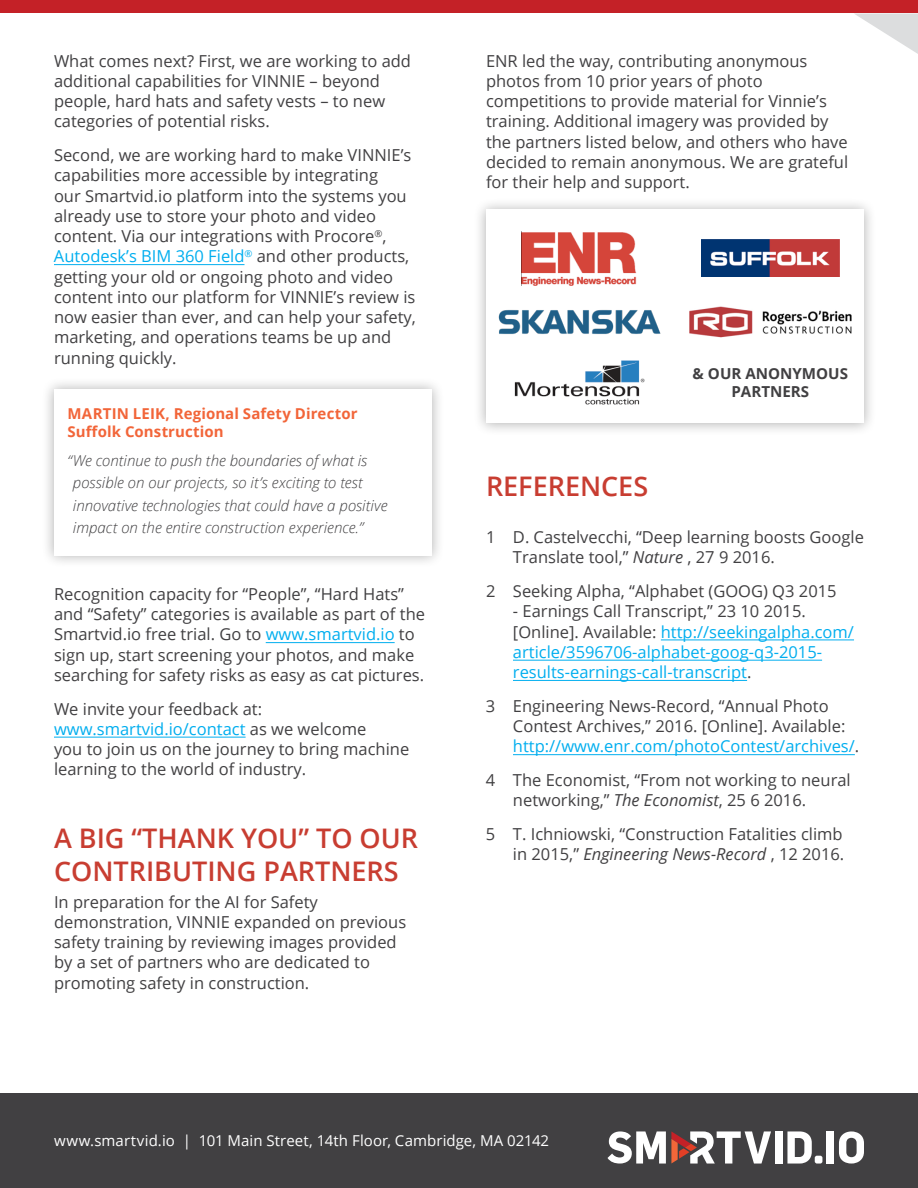
<style>
.page{position:relative;width:918px;height:1188px;background:#fff}
.page>*{position:absolute;margin:0;border:0;box-sizing:border-box;transform-origin:0 0}
.t1{font:600 27px/32.4px "Open Sans";color:#c83d31}
.t2{font:16.5px/20.2px "Open Sans";color:#414042}
.t3{font:16.5px/20.2px "Open Sans";color:#00aeef}
.t4{font:700 15.15px/18.1px "Open Sans";color:#414042;text-align:center}
.t5{font:italic 300 15px/22.5px "Open Sans";color:#414042}
.t6{font:15px "Open Sans";letter-spacing:.005em;color:#fff}
.t7{font:700 15px/18px "Open Sans";letter-spacing:.005em;color:#f26539}
.s1{color:#00aeef}
.s2{font-style:italic}
.s3{color:#414042}
</style>
<div class="page">
<svg style="left:855px;top:14px;width:63px;height:40px"></svg>
<div style="left:0;top:0;width:918px;height:14px;background:#c42127"></div>
<div style="left:0;top:1094px;width:918px;height:94px;background:#414042"></div>
<div style="left:815px;top:1156px;width:7px;height:8px;background:#fff;border-radius:2px"></div>
<svg style="left:787px;top:1131px;width:25px;height:33px"></svg>
<div style="left:827px;top:1131px;width:7px;height:33px;background:#fff"></div>
<svg style="left:839px;top:1131px;width:25px;height:33px"></svg>
<div style="left:775px;top:1131px;width:7px;height:33px;background:#fff"></div>
<svg style="left:608px;top:1131px;width:163px;height:33px"></svg>
<hr style="left:54px;top:264px;width:191px;height:1px;background:#00aeef">
<hr style="left:266px;top:642px;width:129px;height:1px;background:#00aeef">
<hr style="left:54px;top:737px;width:192px;height:1px;background:#00aeef">
<hr style="left:661px;top:640px;width:193px;height:1px;background:#00aeef">
<hr style="left:513px;top:660px;width:309px;height:1px;background:#00aeef">
<hr style="left:513px;top:680px;width:234px;height:1px;background:#00aeef">
<hr style="left:513px;top:754px;width:342px;height:1px;background:#00aeef">
<div style="left:42px;top:377px;width:402px;height:191px;background:#000;opacity:.3"></div>
<div style="left:54px;top:389px;width:378px;height:167px;background:#fff"></div>
<div style="left:474px;top:197px;width:402px;height:239px;background:#000;opacity:.3"></div>
<div style="left:486px;top:210px;width:378px;height:213px;background:#fff"></div>
<img style="left:522px;top:232px;width:115px;height:53px">
<img style="left:701px;top:240px;width:139px;height:37px">
<img style="left:498px;top:310px;width:163px;height:24px">
<img style="left:689px;top:306px;width:163px;height:32px">
<img style="left:515px;top:360px;width:130px;height:45px">
<p class="t2" style="left:54px;top:50px;width:359px">What comes next? First, we are working to add additional capabilities for VINNIE – beyond people, hard hats and safety vests – to new categories of potential risks.</p>
<p class="t2" style="left:54px;top:145px;width:364px">Second, we are working hard to make VINNIE’s capabilities more accessible by integrating<br>our Smartvid.io platform into the systems you already use to store your photo and video content. Via our integrations with Procore<sup>®</sup>, <span class="s1">Autodesk’s BIM 360 Field</span><sup>®</sup> and other products, getting your old or ongoing photo and video content into our platform for VINNIE’s review is now easier than ever, and can help your safety, marketing, and operations teams be up and running quickly.</p>
<p class="t7" style="left:68px;top:404px;width:292px">MARTIN LEIK, Regional Safety Director<br>Suffolk Construction</p>
<p class="t5" style="left:73px;top:449px;width:316px;text-indent:-5px">“We continue to push the boundaries of what is possible on our projects, so it’s exciting to test innovative technologies that could have a positive impact on the entire construction experience.”</p>
<p class="t2" style="left:54px;top:583px;width:373px">Recognition capacity for “People”, “Hard Hats” and “Safety” categories is available as part of the Smartvid.io free trial. Go to <span class="s1">www.smartvid.io</span> to sign up, start screening your photos, and make searching for safety risks as easy as cat pictures.</p>
<p class="t2" style="left:54px;top:698px;width:357px">We invite your feedback at: <span class="s1">www.smartvid.io/contact</span> as we welcome<br>you to join us on the journey to bring machine learning to the world of industry.</p>
<h1 class="t1" style="left:54px;top:822px;width:366px">A BIG “THANK YOU” TO OUR<br>CONTRIBUTING PARTNERS</h1>
<p class="t2" style="left:54px;top:891px;width:354px">In preparation for the AI for Safety demonstration, VINNIE expanded on previous safety training by reviewing images provided by a set of partners who are dedicated to promoting safety in construction.</p>
<p class="t2" style="left:486px;top:50px;width:364px">ENR led the way, contributing anonymous photos from 10 prior years of photo competitions to provide material for Vinnie’s training. Additional imagery was provided by the partners listed below, and others who have decided to remain anonymous. We are grateful for their help and support.</p>
<p class="t4" style="left:693px;top:364px;width:157px">&amp; OUR ANONYMOUS<br>PARTNERS</p>
<h1 class="t1" style="left:486px;top:469px;width:164px">REFERENCES</h1>
<p class="t2" style="left:513px;top:527px;width:353px;text-indent:-27px">1 D. Castelvecchi, “Deep learning boosts Google<br>Translate tool,” <span class="s2">Nature</span> , 27 9 2016.</p>
<p class="t2" style="left:486px;top:581px;width:352px">2 Seeking Alpha, “Alphabet (GOOG) Q3 2015</p>
<p class="t3" style="left:513px;top:601px;width:343px"><span class="s3">- Earnings Call Transcript,” 23 10 2015. [Online]. Available:</span> http://seekingalpha.com/ article/3596706-alphabet-goog-q3-2015- results-earnings-call-transcript<span class="s3">.</span></p>
<p class="t2" style="left:513px;top:695px;width:348px;text-indent:-27px">3 Engineering News-Record, “Annual Photo<br>Contest Archives,” 2016. [Online]. Available: <span class="s1">http://www.enr.com/photoContest/archives/</span>.</p>
<p class="t2" style="left:513px;top:770px;width:339px;text-indent:-27px">4 The Economist, “From not working to neural networking,” <span class="s2">The Economist</span>, 25 6 2016.</p>
<p class="t2" style="left:486px;top:824px;width:360px;text-align:right">5 T. Ichniowski, “Construction Fatalities climb in 2015,” <span class="s2">Engineering News-Record</span> , 12 2016.</p>
<p class="t6" style="left:54px;top:1131px;width:497px">www.smartvid.io | 101 Main Street, 14th Floor, Cambridge, MA 02142</p>
</div>
